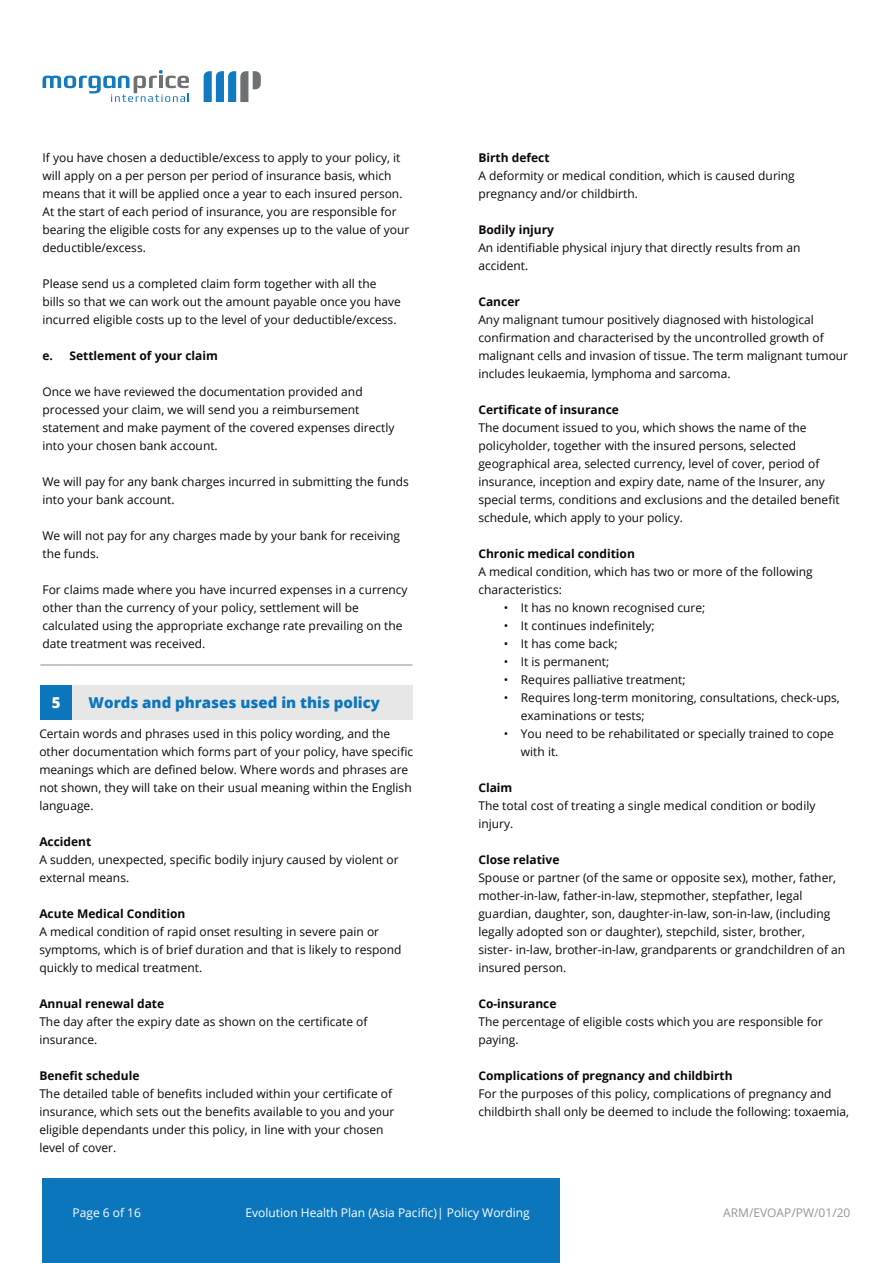
<style>
.page{position:relative;width:893px;height:1263px;background:#fff}
.page>*{position:absolute;margin:0;border:0;box-sizing:border-box;transform-origin:0 0}
.t1{font:800 15px "Open Sans";color:#0c76bd}
.t2{font:800 15px "Open Sans";color:#fff}
.Main_text_body{font:12px/18px "Open Sans";color:#0c0806}
.Main_text_body-2{font:700 12px "Open Sans";color:#0c0806}
.t3{font:12px "Open Sans";color:#fff}
.t4{font:12px "Open Sans";color:#939598}
</style>
<div class="page">
<div style="left:43px;top:1178px;width:517px;height:85px;background:#0c76bd"></div>
<svg style="left:43px;top:70px;width:146px;height:32px"></svg>
<svg style="left:204px;top:71px;width:57px;height:31px"></svg>
<div style="left:40px;top:685px;width:372px;height:35px;background:#e6e7e6"></div>
<div style="left:40px;top:685px;width:32px;height:35px;background:#0c76bd"></div>
<hr style="left:40px;top:664px;width:372px;height:1px;background:#939598">
<p class="Main_text_body" style="left:43px;top:148px;width:359px">If you have chosen a deductible/excess to apply to your policy, it</p>
<p class="Main_text_body" style="left:43px;top:166px;width:350px">will apply on a per person per period of insurance basis, which</p>
<p class="Main_text_body" style="left:43px;top:184px;width:362px">means that it will be applied once a year to each insured person.</p>
<p class="Main_text_body" style="left:43px;top:202px;width:356px">At the start of each period of insurance, you are responsible for</p>
<p class="Main_text_body" style="left:43px;top:220px;width:368px">bearing the eligible costs for any expenses up to the value of your</p>
<p class="Main_text_body" style="left:43px;top:238px;width:105px">deductible/excess.</p>
<p class="Main_text_body" style="left:43px;top:274px;width:335px">Please send us a completed claim form together with all the</p>
<p class="Main_text_body" style="left:43px;top:292px;width:360px">bills so that we can work out the amount payable once you have</p>
<p class="Main_text_body" style="left:43px;top:310px;width:356px">incurred eligible costs up to the level of your deductible/excess.</p>
<p class="Main_text_body-2" style="left:43px;top:347px;width:177px">e. Settlement of your claim</p>
<p class="Main_text_body" style="left:43px;top:382px;width:322px">Once we have reviewed the documentation provided and</p>
<p class="Main_text_body" style="left:43px;top:400px;width:318px">processed your claim, we will send you a reimbursement</p>
<p class="Main_text_body" style="left:43px;top:418px;width:353px">statement and make payment of the covered expenses directly</p>
<p class="Main_text_body" style="left:43px;top:436px;width:177px">into your chosen bank account.</p>
<p class="Main_text_body" style="left:43px;top:472px;width:368px">We will pay for any bank charges incurred in submitting the funds</p>
<p class="Main_text_body" style="left:43px;top:490px;width:134px">into your bank account.</p>
<p class="Main_text_body" style="left:43px;top:526px;width:359px">We will not pay for any charges made by your bank for receiving</p>
<p class="Main_text_body" style="left:43px;top:544px;width:58px">the funds.</p>
<p class="Main_text_body" style="left:43px;top:580px;width:367px">For claims made where you have incurred expenses in a currency</p>
<p class="Main_text_body" style="left:43px;top:598px;width:362px">other than the currency of your policy, settlement will be calculated using the appropriate exchange rate prevailing on the</p>
<p class="Main_text_body" style="left:43px;top:634px;width:164px">date treatment was received.</p>
<p class="t2" style="left:52px;top:691px;width:10px">5</p>
<p class="t1" style="left:89px;top:691px;width:293px">Words and phrases used in this policy</p>
<p class="Main_text_body" style="left:39px;top:724px;width:375px">Certain words and phrases used in this policy wording, and the other documentation which forms part of your policy, have specific meanings which are defined below. Where words and phrases are not shown, they will take on their usual meaning within the English language.</p>
<p class="Main_text_body-2" style="left:39px;top:833px;width:54px">Accident</p>
<p class="Main_text_body" style="left:39px;top:850px;width:361px">A sudden, unexpected, specific bodily injury caused by violent or external means.</p>
<p class="Main_text_body-2" style="left:39px;top:905px;width:148px">Acute Medical Condition</p>
<p class="Main_text_body" style="left:39px;top:922px;width:364px">A medical condition of rapid onset resulting in severe pain or symptoms, which is of brief duration and that is likely to respond quickly to medical treatment.</p>
<p class="Main_text_body-2" style="left:39px;top:995px;width:126px">Annual renewal date</p>
<p class="Main_text_body" style="left:39px;top:1012px;width:330px">The day after the expiry date as shown on the certificate of</p>
<p class="Main_text_body" style="left:39px;top:1030px;width:60px">insurance.</p>
<p class="Main_text_body-2" style="left:39px;top:1067px;width:102px">Benefit schedule</p>
<p class="Main_text_body" style="left:39px;top:1084px;width:357px">The detailed table of benefits included within your certificate of insurance, which sets out the benefits available to you and your eligible dependants under this policy, in line with your chosen</p>
<p class="Main_text_body" style="left:39px;top:1138px;width:78px">level of cover.</p>
<p class="Main_text_body-2" style="left:478px;top:149px;width:73px">Birth defect</p>
<p class="Main_text_body" style="left:478px;top:166px;width:318px">A deformity or medical condition, which is caused during pregnancy and/or childbirth.</p>
<p class="Main_text_body-2" style="left:478px;top:221px;width:77px">Bodily injury</p>
<p class="Main_text_body" style="left:478px;top:238px;width:323px">An identifiable physical injury that directly results from an</p>
<p class="Main_text_body" style="left:478px;top:256px;width:52px">accident.</p>
<p class="Main_text_body-2" style="left:478px;top:293px;width:43px">Cancer</p>
<p class="Main_text_body" style="left:478px;top:310px;width:371px">Any malignant tumour positively diagnosed with histological confirmation and characterised by the uncontrolled growth of malignant cells and invasion of tissue. The term malignant tumour includes leukaemia, lymphoma and sarcoma.</p>
<p class="Main_text_body-2" style="left:478px;top:401px;width:142px">Certificate of insurance</p>
<p class="Main_text_body" style="left:478px;top:418px;width:363px">The document issued to you, which shows the name of the policyholder, together with the insured persons, selected geographical area, selected currency, level of cover, period of insurance, inception and expiry date, name of the Insurer, any special terms, conditions and exclusions and the detailed benefit schedule, which apply to your policy.</p>
<p class="Main_text_body-2" style="left:478px;top:545px;width:158px">Chronic medical condition</p>
<p class="Main_text_body" style="left:478px;top:562px;width:336px">A medical condition, which has two or more of the following</p>
<p class="Main_text_body" style="left:478px;top:580px;width:85px">characteristics:</p>
<p class="Main_text_body" style="left:504px;top:598px;width:203px">• It has no known recognised cure;</p>
<p class="Main_text_body" style="left:504px;top:616px;width:152px">• It continues indefinitely;</p>
<p class="Main_text_body" style="left:504px;top:634px;width:115px">• It has come back;</p>
<p class="Main_text_body" style="left:504px;top:652px;width:107px">• It is permanent;</p>
<p class="Main_text_body" style="left:504px;top:670px;width:183px">• Requires palliative treatment;</p>
<p class="Main_text_body" style="left:521px;top:688px;width:320px;text-indent:-17px">• Requires long-term monitoring, consultations, check-ups, examinations or tests;</p>
<p class="Main_text_body" style="left:521px;top:724px;width:314px;text-indent:-17px">• You need to be rehabilitated or specially trained to cope with it.</p>
<p class="Main_text_body-2" style="left:478px;top:779px;width:35px">Claim</p>
<p class="Main_text_body" style="left:478px;top:796px;width:339px">The total cost of treating a single medical condition or bodily injury.</p>
<p class="Main_text_body-2" style="left:478px;top:851px;width:83px">Close relative</p>
<p class="Main_text_body" style="left:478px;top:868px;width:368px">Spouse or partner (of the same or opposite sex), mother, father, mother-in-law, father-in-law, stepmother, stepfather, legal guardian, daughter, son, daughter-in-law, son-in-law, (including legally adopted son or daughter), stepchild, sister, brother,<br>sister- in-law, brother-in-law, grandparents or grandchildren of an insured person.</p>
<p class="Main_text_body-2" style="left:478px;top:995px;width:80px">Co-insurance</p>
<p class="Main_text_body" style="left:478px;top:1012px;width:346px">The percentage of eligible costs which you are responsible for paying.</p>
<p class="Main_text_body-2" style="left:478px;top:1067px;width:256px">Complications of pregnancy and childbirth</p>
<p class="Main_text_body" style="left:478px;top:1084px;width:372px">For the purposes of this policy, complications of pregnancy and childbirth shall only be deemed to include the following: toxaemia,</p>
<p class="t3" style="left:73px;top:1204px;width:70px">Page 6 of 16</p>
<p class="t3" style="left:246px;top:1204px;width:286px">Evolution Health Plan (Asia Pacific)| Policy Wording</p>
<p class="t4" style="left:723px;top:1204px;width:129px">ARM/EVOAP/PW/01/20</p>
</div>
